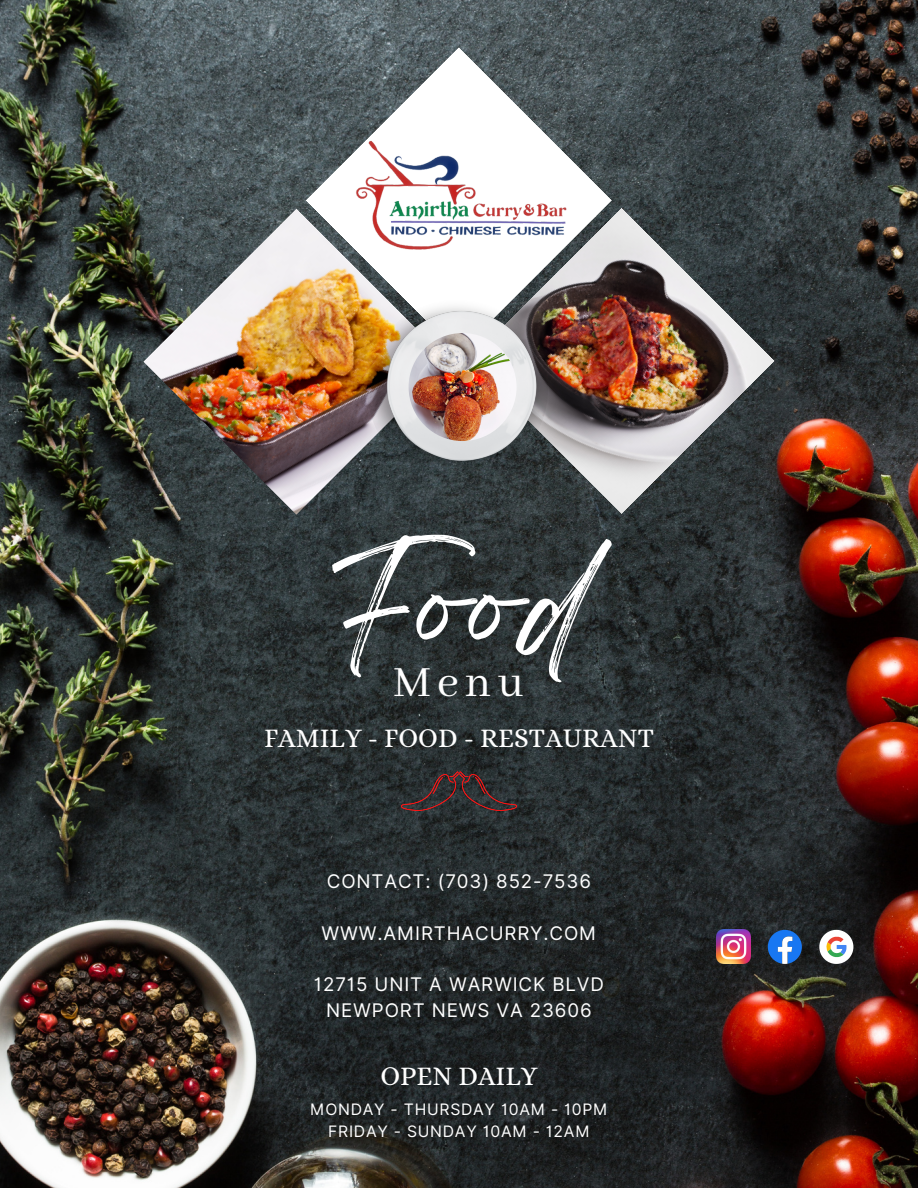
<style>
.page{position:relative;width:918px;height:1188px;background:#fff}
.page>*{position:absolute;margin:0;border:0;box-sizing:border-box;transform-origin:0 0}
.t1{font:110.7px "Breathing";color:#fff}
.t2{font:48px "Abhaya Libre";color:#fff}
.t3{font:27px "Alice";color:#fff}
.t4{font:18.75px "Inter";letter-spacing:.045em;color:#fff}
.t5{font:15.75px/21.9px "Inter";letter-spacing:.045em;color:#fff;text-align:center}
</style>
<div class="page">
<img style="left:0;top:0;width:918px;height:1188px">
<svg style="left:401px;top:771px;width:116px;height:39px;background:#3b2f30"></svg>
<svg style="left:306px;top:47px;width:306px;height:253px"></svg>
<img style="left:143px;top:208px;width:307px;height:307px">
<img style="left:468px;top:208px;width:307px;height:306px">
<img style="left:367px;top:299px;width:181px;height:181px;border-radius:50%">
<img style="left:409px;top:333px;width:108px;height:108px;border-radius:50%">
<img style="left:351px;top:137px;width:225px;height:121px">
<svg style="left:819px;top:930px;width:34px;height:34px"></svg>
<svg style="left:768px;top:930px;width:34px;height:34px"></svg>
<img style="left:716px;top:930px;width:34px;height:34px">
<p class="t1" style="left:332px;top:572px;width:256px">Fod</p>
<p class="t1" style="left:423px;top:572px;width:48px">o</p>
<p class="t2" style="left:393px;top:656px;width:132px">Menu</p>
<p class="t3" style="left:264px;top:722px;width:391px">FAMILY - FOOD - RESTAURANT</p>
<p class="t4" style="left:327px;top:870px;width:266px">CONTACT: (703) 852-7536</p>
<p class="t4" style="left:322px;top:922px;width:276px">WWW.AMIRTHACURRY.COM</p>
<p class="t4" style="left:314px;top:973px;width:292px">12715 UNIT A WARWICK BLVD</p>
<p class="t4" style="left:326px;top:999px;width:267px">NEWPORT NEWS VA 23606</p>
<p class="t3" style="left:380px;top:1060px;width:159px">OPEN DAILY</p>
<p class="t5" style="left:310px;top:1098px;width:299px">MONDAY - THURSDAY 10AM - 10PM<br>FRIDAY - SUNDAY 10AM - 12AM</p>
</div>
